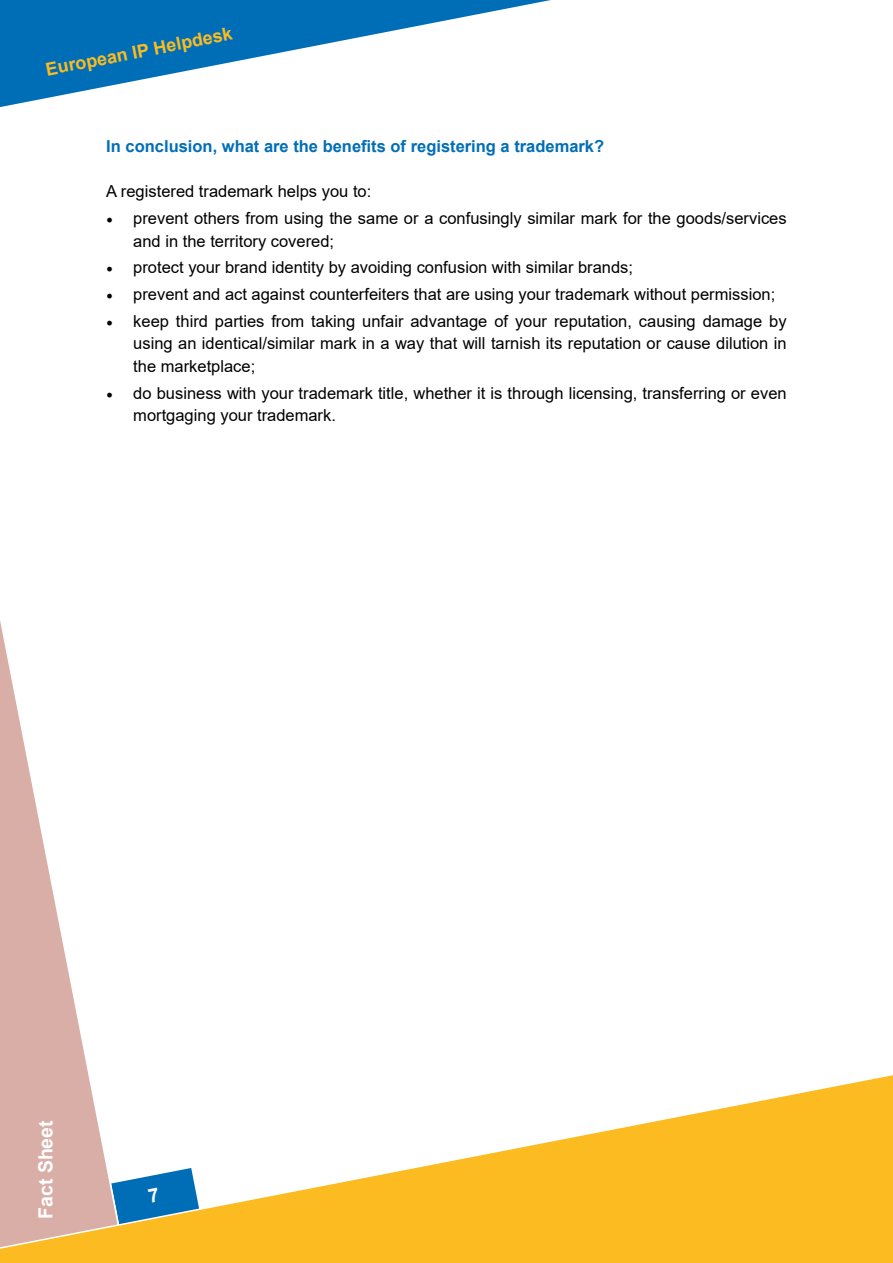
<style>
.page{position:relative;width:893px;height:1263px;background:#fff}
.page>*{position:absolute;margin:0;border:0;box-sizing:border-box;transform-origin:0 0}
.t1{font:700 19.5px "Arial";color:#fff}
.t2{font:700 18px "Arial";color:#fbbb21}
.t3{font:16.5px/22.5px "Arial";color:#000}
.t4{font:700 16.5px "Arial";color:#006eb7}
.s1{font-family:"Minion Pro";font-size:18px}
</style>
<div class="page">
<svg style="left:0;top:621px;width:87px;height:444px"></svg>
<svg style="left:0;top:1065px;width:893px;height:198px"></svg>
<svg style="left:0;top:0;width:551px;height:107px"></svg>
<svg style="left:111px;top:1168px;width:88px;height:58px"></svg>
<p class="t2" style="left:44px;top:57px;width:191px;rotate:-11deg">European IP Helpdesk</p>
<p class="t4" style="left:106px;top:135px;width:499px">In conclusion, what are the benefits of registering a trademark?</p>
<p class="t3" style="left:106px;top:180px;width:267px">A registered trademark helps you to:</p>
<p class="t3" style="left:133px;top:207px;width:655px;text-indent:-27px"><span class="s1">•</span> prevent others from using the same or a confusingly similar mark for the goods/services and in the territory covered;</p>
<p class="t3" style="left:106px;top:256px;width:528px"><span class="s1">•</span> protect your brand identity by avoiding confusion with similar brands;</p>
<p class="t3" style="left:106px;top:283px;width:670px"><span class="s1">•</span> prevent and act against counterfeiters that are using your trademark without permission;</p>
<p class="t3" style="left:133px;top:310px;width:655px;text-align:justify;text-indent:-27px"><span class="s1">•</span> keep third parties from taking unfair advantage of your reputation, causing damage by using an identical/similar mark in a way that will tarnish its reputation or cause dilution in the marketplace;</p>
<p class="t3" style="left:133px;top:381px;width:655px;text-indent:-27px"><span class="s1">•</span> do business with your trademark title, whether it is through licensing, transferring or even mortgaging your trademark.</p>
<p class="t1" style="left:32px;top:1219px;width:100px;rotate:-90deg">Fact Sheet</p>
</div>
